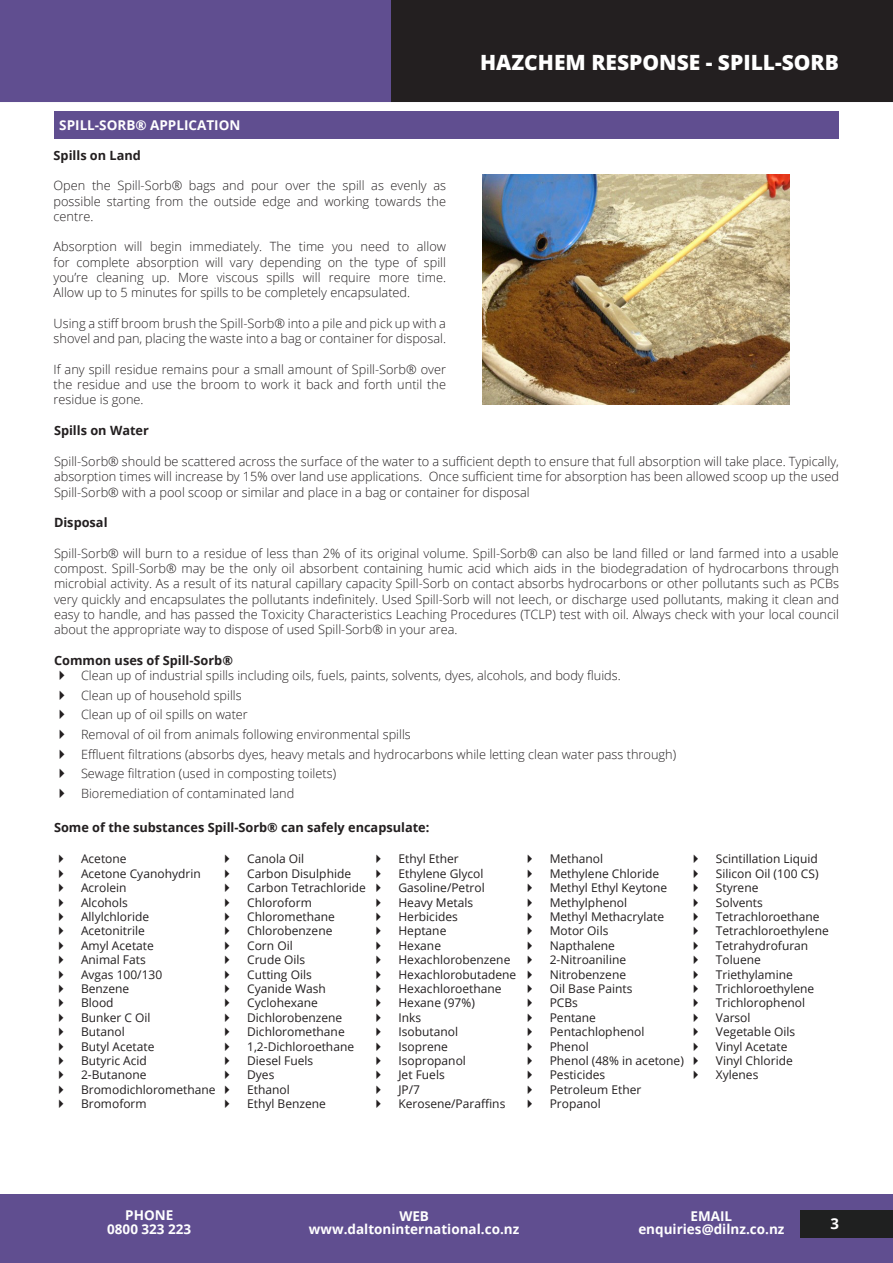
<style>
.page{position:relative;width:893px;height:1263px;background:#fff}
.page>*{position:absolute;margin:0;border:0;box-sizing:border-box;transform-origin:0 0}
.t1{font:800 21px "Open Sans";color:#fff}
.t2{font:700 15px "Open Sans";color:#fff}
.t3{font:700 13.5px/13.5px "Open Sans";color:#fff;text-align:center}
.t4{font:300 12.75px/15.3px "Open Sans";color:#231f20;text-align:justify}
.t5{font:700 12.75px "Open Sans";color:#231f20}
.t6{font:12px "Open Sans";color:#231f20}
</style>
<div class="page">
<div style="left:0;top:1194px;width:893px;height:69px;background:#604e90"></div>
<div style="left:0;top:0;width:893px;height:102px;background:#604e90"></div>
<div style="left:391px;top:0;width:502px;height:101px;background:#231f20"></div>
<div style="left:800px;top:1210px;width:93px;height:27px;background:#1f2020"></div>
<div style="left:54px;top:111px;width:784px;height:28px;background:#604e90"></div>
<img style="left:483px;top:174px;width:306px;height:230px">
<p class="t1" style="left:480px;top:46px;width:360px">HAZCHEM RESPONSE - SPILL-SORB</p>
<p class="t3" style="left:59px;top:118px;width:183px">SPILL-SORB® APPLICATION</p>
<p class="t5" style="left:54px;top:146px;width:89px">Spills on Land</p>
<p class="t4" style="left:54px;top:178px;width:394px">Open the Spill-Sorb® bags and pour over the spill as evenly as possible starting from the outside edge and working towards the centre.</p>
<p class="t4" style="left:54px;top:239px;width:394px">Absorption will begin immediately. The time you need to allow for complete absorption will vary depending on the type of spill you’re cleaning up. More viscous spills will require more time.<br>Allow up to 5 minutes for spills to be completely encapsulated.</p>
<p class="t4" style="left:54px;top:315px;width:394px">Using a stiff broom brush the Spill-Sorb® into a pile and pick up with a shovel and pan, placing the waste into a bag or container for disposal.</p>
<p class="t4" style="left:54px;top:361px;width:394px">If any spill residue remains pour a small amount of Spill-Sorb® over the residue and use the broom to work it back and forth until the residue is gone.</p>
<p class="t5" style="left:54px;top:422px;width:96px">Spills on Water</p>
<p class="t4" style="left:54px;top:453px;width:786px">Spill-Sorb® should be scattered across the surface of the water to a sufficient depth to ensure that full absorption will take place. Typically, absorption times will increase by 15% over land use applications. Once sufficient time for absorption has been allowed scoop up the used Spill-Sorb® with a pool scoop or similar and place in a bag or container for disposal</p>
<p class="t5" style="left:54px;top:514px;width:55px">Disposal</p>
<p class="t4" style="left:54px;top:545px;width:786px">Spill-Sorb® will burn to a residue of less than 2% of its original volume. Spill-Sorb® can also be land filled or land farmed into a usable compost. Spill-Sorb® may be the only oil absorbent containing humic acid which aids in the biodegradation of hydrocarbons through microbial activity. As a result of its natural capillary capacity Spill-Sorb on contact absorbs hydrocarbons or other pollutants such as PCBs very quickly and encapsulates the pollutants indefinitely. Used Spill-Sorb will not leech, or discharge used pollutants, making it clean and easy to handle, and has passed the Toxicity Characteristics Leaching Procedures (TCLP) test with oil. Always check with your local council about the appropriate way to dispose of used Spill-Sorb® in your area.</p>
<p class="t5" style="left:54px;top:651px;width:180px">Common uses of Spill-Sorb®</p>
<p class="t4" style="left:81px;top:668px;width:541px">Clean up of industrial spills including oils, fuels, paints, solvents, dyes, alcohols, and body fluids.</p>
<p class="t4" style="left:81px;top:687px;width:162px">Clean up of household spills</p>
<p class="t4" style="left:81px;top:707px;width:168px">Clean up of oil spills on water</p>
<p class="t4" style="left:81px;top:726px;width:331px">Removal of oil from animals following environmental spills</p>
<p class="t4" style="left:81px;top:746px;width:597px">Effluent filtrations (absorbs dyes, heavy metals and hydrocarbons while letting clean water pass through)</p>
<p class="t4" style="left:81px;top:765px;width:257px">Sewage filtration (used in composting toilets)</p>
<p class="t4" style="left:81px;top:785px;width:215px">Bioremediation of contaminated land</p>
<p class="t5" style="left:54px;top:819px;width:377px">Some of the substances Spill-Sorb® can safely encapsulate:</p>
<p class="t6" style="left:81px;top:851px;width:47px">Acetone</p>
<p class="t6" style="left:81px;top:865px;width:121px">Acetone Cyanohydrin</p>
<p class="t6" style="left:81px;top:880px;width:47px">Acrolein</p>
<p class="t6" style="left:81px;top:894px;width:48px">Alcohols</p>
<p class="t6" style="left:81px;top:908px;width:70px">Allylchloride</p>
<p class="t6" style="left:81px;top:923px;width:65px">Acetonitrile</p>
<p class="t6" style="left:81px;top:937px;width:74px">Amyl Acetate</p>
<p class="t6" style="left:81px;top:952px;width:66px">Animal Fats</p>
<p class="t6" style="left:81px;top:966px;width:83px">Avgas 100/130</p>
<p class="t6" style="left:81px;top:980px;width:50px">Benzene</p>
<p class="t6" style="left:81px;top:995px;width:34px">Blood</p>
<p class="t6" style="left:81px;top:1009px;width:71px">Bunker C Oil</p>
<p class="t6" style="left:81px;top:1024px;width:45px">Butanol</p>
<p class="t6" style="left:81px;top:1038px;width:75px">Butyl Acetate</p>
<p class="t6" style="left:81px;top:1052px;width:67px">Butyric Acid</p>
<p class="t6" style="left:81px;top:1067px;width:67px">2-Butanone</p>
<p class="t6" style="left:81px;top:1081px;width:136px">Bromodichloromethane</p>
<p class="t6" style="left:81px;top:1096px;width:67px">Bromoform</p>
<p class="t6" style="left:247px;top:851px;width:59px">Canola Oil</p>
<p class="t6" style="left:247px;top:865px;width:105px">Carbon Disulphide</p>
<p class="t6" style="left:247px;top:880px;width:120px">Carbon Tetrachloride</p>
<p class="t6" style="left:247px;top:894px;width:66px">Chloroform</p>
<p class="t6" style="left:247px;top:908px;width:89px">Chloromethane</p>
<p class="t6" style="left:247px;top:923px;width:87px">Chlorobenzene</p>
<p class="t6" style="left:247px;top:937px;width:47px">Corn Oil</p>
<p class="t6" style="left:247px;top:952px;width:60px">Crude Oils</p>
<p class="t6" style="left:247px;top:966px;width:66px">Cutting Oils</p>
<p class="t6" style="left:247px;top:980px;width:80px">Cyanide Wash</p>
<p class="t6" style="left:247px;top:995px;width:72px">Cyclohexane</p>
<p class="t6" style="left:247px;top:1009px;width:97px">Dichlorobenzene</p>
<p class="t6" style="left:247px;top:1024px;width:99px">Dichloromethane</p>
<p class="t6" style="left:247px;top:1038px;width:108px">1,2-Dichloroethane</p>
<p class="t6" style="left:247px;top:1052px;width:68px">Diesel Fuels</p>
<p class="t6" style="left:247px;top:1067px;width:29px">Dyes</p>
<p class="t6" style="left:247px;top:1081px;width:44px">Ethanol</p>
<p class="t6" style="left:247px;top:1096px;width:80px">Ethyl Benzene</p>
<p class="t6" style="left:398px;top:851px;width:62px">Ethyl Ether</p>
<p class="t6" style="left:398px;top:865px;width:87px">Ethylene Glycol</p>
<p class="t6" style="left:398px;top:880px;width:88px">Gasoline/Petrol</p>
<p class="t6" style="left:398px;top:894px;width:76px">Heavy Metals</p>
<p class="t6" style="left:398px;top:908px;width:61px">Herbicides</p>
<p class="t6" style="left:398px;top:923px;width:49px">Heptane</p>
<p class="t6" style="left:398px;top:937px;width:44px">Hexane</p>
<p class="t6" style="left:398px;top:952px;width:113px">Hexachlorobenzene</p>
<p class="t6" style="left:398px;top:966px;width:119px">Hexachlorobutadene</p>
<p class="t6" style="left:398px;top:980px;width:105px">Hexachloroethane</p>
<p class="t6" style="left:398px;top:995px;width:78px">Hexane (97%)</p>
<p class="t6" style="left:398px;top:1009px;width:24px">Inks</p>
<p class="t6" style="left:398px;top:1024px;width:61px">Isobutanol</p>
<p class="t6" style="left:398px;top:1038px;width:51px">Isoprene</p>
<p class="t6" style="left:398px;top:1052px;width:69px">Isopropanol</p>
<p class="t6" style="left:398px;top:1067px;width:48px">Jet Fuels</p>
<p class="t6" style="left:398px;top:1081px;width:23px">JP/7</p>
<p class="t6" style="left:398px;top:1096px;width:108px">Kerosene/Paraffins</p>
<p class="t6" style="left:550px;top:851px;width:55px">Methanol</p>
<p class="t6" style="left:550px;top:865px;width:111px">Methylene Chloride</p>
<p class="t6" style="left:550px;top:880px;width:119px">Methyl Ethyl Keytone</p>
<p class="t6" style="left:550px;top:894px;width:79px">Methylphenol</p>
<p class="t6" style="left:550px;top:908px;width:116px">Methyl Methacrylate</p>
<p class="t6" style="left:550px;top:923px;width:60px">Motor Oils</p>
<p class="t6" style="left:550px;top:937px;width:67px">Napthalene</p>
<p class="t6" style="left:550px;top:952px;width:78px">2-Nitroaniline</p>
<p class="t6" style="left:550px;top:966px;width:78px">Nitrobenzene</p>
<p class="t6" style="left:550px;top:980px;width:84px">Oil Base Paints</p>
<p class="t6" style="left:550px;top:995px;width:30px">PCBs</p>
<p class="t6" style="left:550px;top:1009px;width:48px">Pentane</p>
<p class="t6" style="left:550px;top:1024px;width:96px">Pentachlophenol</p>
<p class="t6" style="left:550px;top:1038px;width:40px">Phenol</p>
<p class="t6" style="left:550px;top:1052px;width:136px">Phenol (48% in acetone)</p>
<p class="t6" style="left:550px;top:1067px;width:57px">Pesticides</p>
<p class="t6" style="left:550px;top:1081px;width:93px">Petroleum Ether</p>
<p class="t6" style="left:550px;top:1096px;width:53px">Propanol</p>
<p class="t6" style="left:716px;top:851px;width:104px">Scintillation Liquid</p>
<p class="t6" style="left:716px;top:865px;width:104px">Silicon Oil (100 CS)</p>
<p class="t6" style="left:716px;top:880px;width:44px">Styrene</p>
<p class="t6" style="left:716px;top:894px;width:48px">Solvents</p>
<p class="t6" style="left:716px;top:908px;width:105px">Tetrachloroethane</p>
<p class="t6" style="left:716px;top:923px;width:114px">Tetrachloroethylene</p>
<p class="t6" style="left:716px;top:937px;width:94px">Tetrahydrofuran</p>
<p class="t6" style="left:716px;top:952px;width:47px">Toluene</p>
<p class="t6" style="left:716px;top:966px;width:78px">Triethylamine</p>
<p class="t6" style="left:716px;top:980px;width:100px">Trichloroethylene</p>
<p class="t6" style="left:716px;top:995px;width:91px">Trichlorophenol</p>
<p class="t6" style="left:716px;top:1009px;width:36px">Varsol</p>
<p class="t6" style="left:716px;top:1024px;width:81px">Vegetable Oils</p>
<p class="t6" style="left:716px;top:1038px;width:73px">Vinyl Acetate</p>
<p class="t6" style="left:716px;top:1052px;width:78px">Vinyl Chloride</p>
<p class="t6" style="left:716px;top:1067px;width:44px">Xylenes</p>
<p class="t3" style="left:107px;top:1208px;width:86px">PHONE<br>0800 323 223</p>
<p class="t3" style="left:309px;top:1208px;width:212px">WEB www.daltoninternational.co.nz</p>
<p class="t3" style="left:638px;top:1208px;width:148px">EMAIL enquiries@dilnz.co.nz</p>
<p class="t2" style="left:830px;top:1213px;width:10px">3</p>
</div>
